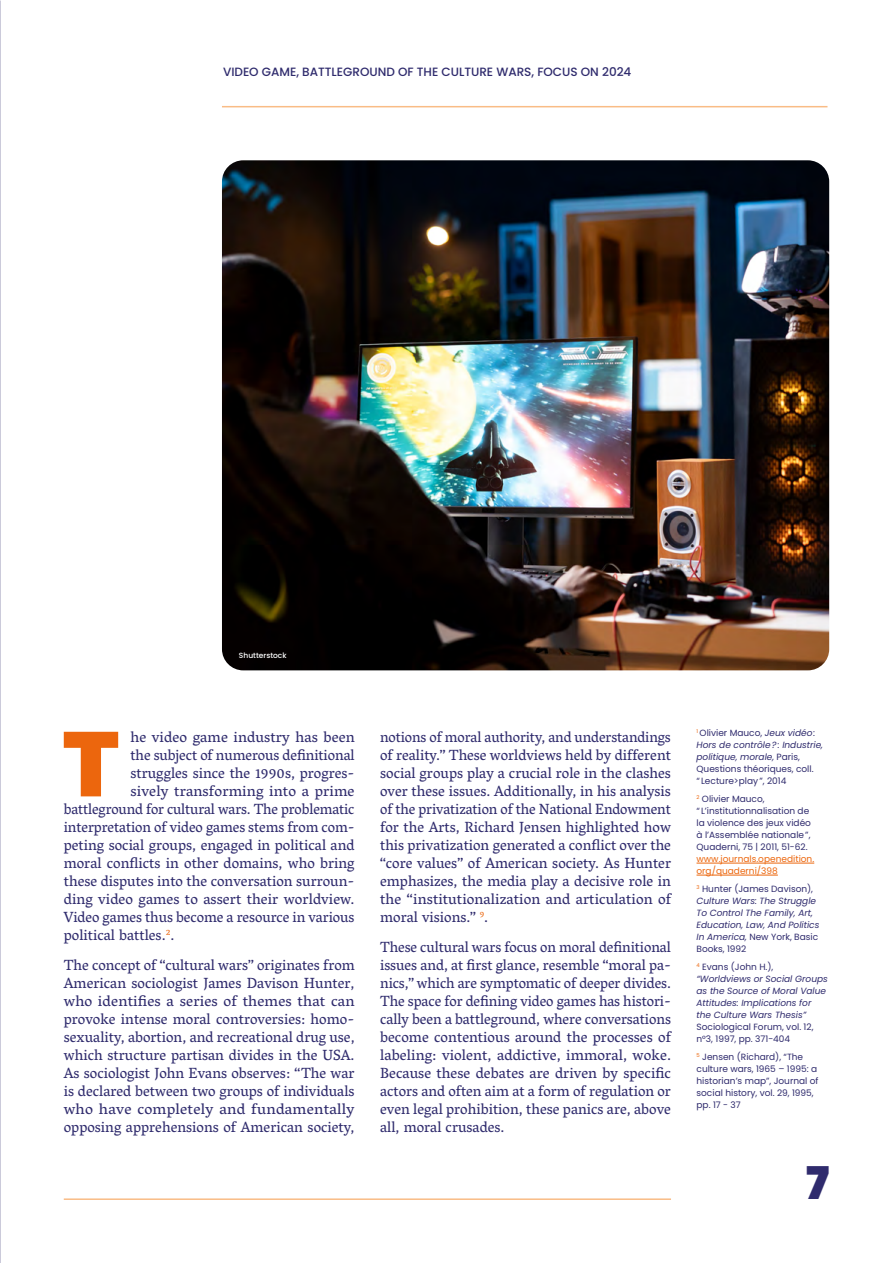
<style>
.page{position:relative;width:893px;height:1263px;background:#fff}
.page>*{position:absolute;margin:0;border:0;box-sizing:border-box;transform-origin:0 0}
.t1{font:900 91.2px "Poppins";color:#ec660d}
.t2{font:900 45px "Poppins";color:#2f2b6d}
.t3{font:15px/18px "Vesper Libre";color:#2f2b6d;text-align:justify}
.t4{font:500 12px "Poppins";color:#2f2b6d}
.t5{font:9px/12px "Poppins";color:#2f2b6d}
.t6{font:italic 9px/12px "Poppins";color:#2f2b6d}
.t7{font:9px/12px "Poppins";color:#ec660d}
.t8{font:500 7.5px "Poppins";color:#fff}
.s1{font-style:italic}
.s2{font-style:normal}
</style>
<div class="page">
<hr style="left:64px;top:1198px;width:607px;height:2px;background:#f9bc86">
<hr style="left:222px;top:106px;width:605px;height:1px;background:#f9bc86">
<img style="left:222px;top:160px;width:607px;height:510px">
<hr style="left:696px;top:863px;width:118px;height:1px;background:#ec660d">
<hr style="left:696px;top:875px;width:82px;height:1px;background:#ec660d">
<p class="t4" style="left:223px;top:65px;width:410px">VIDEO GAME, BATTLEGROUND OF THE CULTURE WARS, FOCUS ON 2024</p>
<p class="t8" style="left:239px;top:651px;width:49px">Shutterstock</p>
<h1 class="t1" style="left:63px;top:711px;width:58px">T</h1>
<p class="t3" style="left:130px;top:728px;width:226px">he video game industry has been</p>
<p class="t3" style="left:130px;top:746px;width:226px">the subject of numerous definitional</p>
<p class="t3" style="left:130px;top:764px;width:226px">struggles since the 1990s, progres-</p>
<p class="t3" style="left:130px;top:782px;width:226px">sively transforming into a prime</p>
<p class="t3" style="left:64px;top:800px;width:292px">battleground for cultural wars. The problematic</p>
<p class="t3" style="left:64px;top:818px;width:292px">interpretation of video games stems from com-</p>
<p class="t3" style="left:64px;top:836px;width:292px">peting social groups, engaged in political and</p>
<p class="t3" style="left:64px;top:854px;width:292px">moral conflicts in other domains, who bring</p>
<p class="t3" style="left:64px;top:872px;width:292px">these disputes into the conversation surroun-</p>
<p class="t3" style="left:64px;top:890px;width:292px">ding video games to assert their worldview.</p>
<p class="t3" style="left:64px;top:908px;width:292px">Video games thus become a resource in various</p>
<p class="t3" style="left:64px;top:926px;width:112px">political battles.<sup>2</sup>.</p>
<p class="t3" style="left:64px;top:956px;width:292px">The concept of “cultural wars” originates from American sociologist James Davison Hunter, who identifies a series of themes that can provoke intense moral controversies: homo&shy;sexuality, abortion, and recreational drug use, which structure partisan divides in the USA.<br>As sociologist John Evans observes: “The war is declared between two groups of individuals who have completely and fundamentally opposing apprehensions of American society,</p>
<p class="t3" style="left:380px;top:728px;width:292px">notions of moral authority, and understandings of reality.” These worldviews held by different social groups play a crucial role in the clashes over these issues. Additionally, in his analysis of the privatization of the National Endowment for the Arts, Richard Jensen highlighted how this privatization generated a conflict over the “core values” of American society. As Hunter emphasizes, the media play a decisive role in the “institutionalization and articulation of moral visions.” <sup>9</sup>.</p>
<p class="t3" style="left:380px;top:938px;width:292px">These cultural wars focus on moral definitional issues and, at first glance, resemble “moral pa&shy;nics,” which are symptomatic of deeper divides.<br>The space for defining video games has histori&shy;cally been a battleground, where conversations become contentious around the processes of labeling: violent, addictive, immoral, woke.<br>Because these debates are driven by specific actors and often aim at a form of regulation or even legal prohibition, these panics are, above all, moral crusades.</p>
<p class="t5" style="left:696px;top:727px;width:128px"><sup>1</sup> Olivier Mauco, <span class="s1">Jeux vidéo:<br>Hors de contrôle?: Industrie, politique, morale,</span> Paris,<br>Questions théoriques, coll.<br>“ Lecture&gt;play”, 2014</p>
<p class="t5" style="left:696px;top:793px;width:116px"><sup>2</sup> Olivier Mauco,<br>“ L’institutionnalisation de la violence des jeux vidéo à l’Assemblée nationale”,<br>Quaderni, 75 | 2011, 51-62.</p>
<p class="t7" style="left:696px;top:853px;width:119px">www.journals.openedition. org/quaderni/398</p>
<p class="t6" style="left:696px;top:883px;width:124px"><sup>3</sup> <span class="s2">Hunter (James Davison),<br></span>Culture Wars: The Struggle<br>To Control The Family, Art,<br>Education, Law, And Politics<br>In America, <span class="s2">New York, Basic<br>Books, 1992</span></p>
<p class="t6" style="left:696px;top:961px;width:133px"><sup>4</sup> <span class="s2">Evans (John H.), “</span>Worldviews or Social Groups as the Source of Moral Value<br>Attitudes: Implications for the Culture Wars Thesis”</p>
<p class="t5" style="left:696px;top:1021px;width:118px">Sociological Forum, vol. 12, n°3, 1997, pp. 371-404</p>
<p class="t5" style="left:696px;top:1051px;width:124px"><sup>5</sup> Jensen (Richard), “The culture wars, 1965 – 1995: a historian’s map”, Journal of social history, vol. 29, 1995, pp. 17 - 37</p>
<h2 class="t2" style="left:806px;top:1157px;width:25px">7</h2>
</div>
